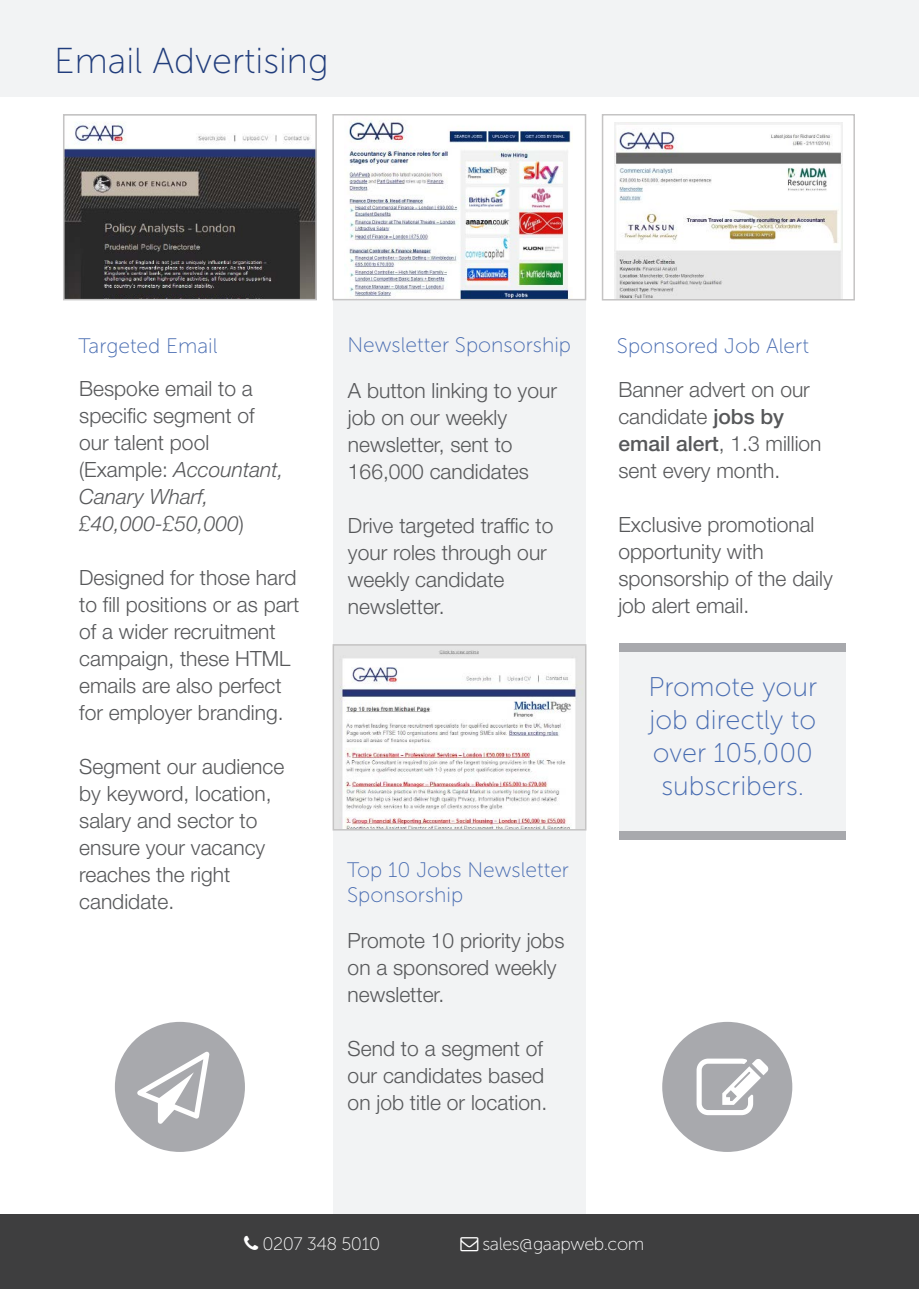
<style>
.page{position:relative;width:919px;height:1289px;background:#fff}
.page>*{position:absolute;margin:0;border:0;box-sizing:border-box;transform-origin:0 0}
.t1{font:36px "Museo Sans 100";color:#213d7c}
.t2{font:27px/33px "Museo Sans 100";color:#486cb1;text-align:center}
.t3{font:300 21px/27px "Helvetica Neue";color:#57585a}
.t4{font:21px/25.2px "Museo Sans 100";color:#486cb1}
.t5{font:italic 300 21px/27px "Helvetica Neue LT Std";color:#57585a}
.t6{font:18px "Museo Sans 100";letter-spacing:-.025em;color:#fff}
.s1{font-family:"Helvetica Neue";font-style:normal}
.s2{font-weight:500}
</style>
<div class="page">
<div style="left:1px;top:0;width:917px;height:97px;background:#f2f3f4"></div>
<div style="left:619px;top:652px;width:227px;height:183px;background:#f2f3f4"></div>
<div style="left:333px;top:299px;width:252px;height:930px;background:#f2f3f4"></div>
<img style="left:614px;top:123px;width:228px;height:174px">
<div style="left:601px;top:114px;width:253px;height:186px;border:2px solid #c5c4c4"></div>
<img style="left:349px;top:120px;width:222px;height:177px">
<div style="left:332px;top:114px;width:254px;height:186px;border:2px solid #c5c4c4"></div>
<img style="left:66px;top:122px;width:248px;height:175px">
<div style="left:63px;top:114px;width:254px;height:186px;border:2px solid #c5c4c4"></div>
<div style="left:0;top:1213px;width:918px;height:75px;background:#3e3e3f"></div>
<div style="left:662px;top:1021px;width:130px;height:130px;background:#a8a9ad;border-radius:50%"></div>
<div style="left:115px;top:1021px;width:130px;height:130px;background:#a8a9ad;border-radius:50%"></div>
<div style="left:619px;top:643px;width:227px;height:8px;background:#a8a9ad"></div>
<div style="left:619px;top:831px;width:227px;height:8px;background:#a8a9ad"></div>
<img style="left:335px;top:647px;width:248px;height:180px">
<div style="left:332px;top:644px;width:254px;height:186px;border:2px solid #c5c4c4"></div>
<h1 class="t1" style="left:54px;top:41px;width:276px">Email Advertising</h1>
<p class="t4" style="left:78px;top:333px;width:141px">Targeted Email</p>
<p class="t3" style="left:79px;top:374px;width:177px;text-align:justify">Bespoke email to a specific segment of our talent pool</p>
<p class="t5" style="left:79px;top:455px;width:206px"><span class="s1">(Example:</span> Accountant,<br>Canary Wharf, £40,000-£50,000<span class="s1">)</span></p>
<p class="t3" style="left:79px;top:563px;width:222px">Designed for those hard to fill positions or as part of a wider recruitment campaign, these HTML emails are also perfect for employer branding.</p>
<p class="t3" style="left:79px;top:752px;width:207px">Segment our audience by keyword, location, salary and sector to ensure your vacancy reaches the right candidate.</p>
<p class="t4" style="left:347px;top:332px;width:225px">Newsletter Sponsorship</p>
<p class="t3" style="left:348px;top:376px;width:210px">A button linking to your job on our weekly newsletter, sent to<br>166,000 candidates</p>
<p class="t3" style="left:348px;top:511px;width:207px">Drive targeted traffic to your roles through our weekly candidate newsletter.</p>
<p class="t4" style="left:347px;top:857px;width:223px">Top 10 Jobs Newsletter<br>Sponsorship</p>
<p class="t3" style="left:347px;top:926px;width:218px">Promote 10 priority jobs on a sponsored weekly newsletter.</p>
<p class="t3" style="left:347px;top:1034px;width:201px">Send to a segment of our candidates based on job title or location.</p>
<p class="t4" style="left:617px;top:333px;width:193px">Sponsored Job Alert</p>
<p class="t3" style="left:618px;top:375px;width:205px">Banner advert on our candidate <span class="s2">jobs by email alert</span>, 1.3 million sent every month.</p>
<p class="t3" style="left:618px;top:510px;width:216px">Exclusive promotional opportunity with sponsorship of the daily job alert email.</p>
<p class="t2" style="left:648px;top:670px;width:170px">Promote your job directly to over 105,000 subscribers.</p>
<p class="t6" style="left:262px;top:1233px;width:119px">0207 348 5010</p>
<p class="t6" style="left:482px;top:1233px;width:163px">sales@gaapweb.com</p>
</div>
